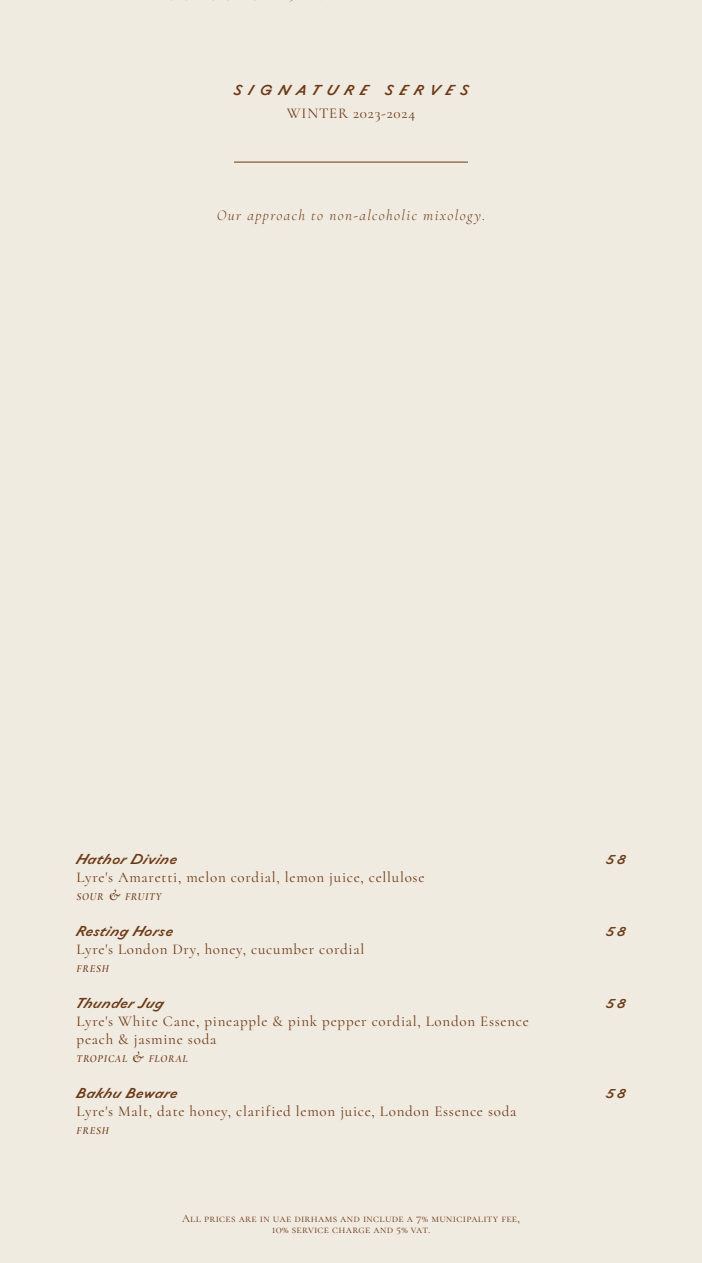
<style>
.page{position:relative;width:702px;height:1263px;background:#f0ebe0}
.page>*{position:absolute;margin:0;border:0;box-sizing:border-box;transform-origin:0 0}
.Ligne3{font:15px "Cormorant";letter-spacing:.05em;color:#6d3813}
.Ligne3-2{font:italic 300 15px "Cormorant Garamond";letter-spacing:.095em;color:#6d3813}
.Ligne3-3{font:italic 13.5px "Ostia Antica";letter-spacing:.05em;color:#6d3813}
.Ligne3-4{font:italic 13.5px "Ostia Antica";letter-spacing:.5em;color:#6d3813}
.Ligne3-5{font:italic 12px "Ostia Antica";letter-spacing:.25em;color:#6d3813}
.Ligne3-6{font:11.25px "Cormorant";letter-spacing:.165em;color:#6d3813}
.Ligne3-7{font:italic 600 10.5px "Cormorant Garamond";letter-spacing:.07em;color:#6d3813}
.s1{font-size:15px}
.s2{font-size:10.35px}
</style>
<div class="page">
<hr style="left:234px;top:162px;width:234px;height:1px;background:#6d3813">
<p class="Ligne3-4" style="left:233px;top:83px;width:236px">SIGNATURE SERVES</p>
<p class="Ligne3" style="left:287px;top:104px;width:130px">WINTER 2023-2024</p>
<p class="Ligne3-2" style="left:217px;top:204px;width:270px">Our approach to non-alcoholic mixology.</p>
<p class="Ligne3-3" style="left:77px;top:852px;width:102px">Hathor Divine</p>
<p class="Ligne3-5" style="left:606px;top:853px;width:21px">58</p>
<p class="Ligne3" style="left:77px;top:868px;width:349px">Lyre's Amaretti, melon cordial, lemon juice, cellulose</p>
<p class="Ligne3-7" style="left:77px;top:891px;width:86px">SOUR <span class="s1">&amp;</span> FRUITY</p>
<p class="Ligne3-3" style="left:77px;top:924px;width:98px">Resting Horse</p>
<p class="Ligne3-5" style="left:606px;top:925px;width:21px">58</p>
<p class="Ligne3" style="left:77px;top:940px;width:289px">Lyre's London Dry, honey, cucumber cordial</p>
<p class="Ligne3-7" style="left:77px;top:963px;width:34px">FRESH</p>
<p class="Ligne3-3" style="left:77px;top:996px;width:88px">Thunder Jug</p>
<p class="Ligne3-5" style="left:606px;top:997px;width:21px">58</p>
<p class="Ligne3" style="left:77px;top:1012px;width:454px">Lyre's White Cane, pineapple &amp; pink pepper cordial, London Essence</p>
<p class="Ligne3" style="left:77px;top:1030px;width:141px">peach &amp; jasmine soda</p>
<p class="Ligne3-7" style="left:77px;top:1053px;width:113px">TROPICAL <span class="s1">&amp;</span> FLO<span class="s2">R</span>AL</p>
<p class="Ligne3-3" style="left:77px;top:1086px;width:102px">Bakhu Beware</p>
<p class="Ligne3-5" style="left:606px;top:1087px;width:21px">58</p>
<p class="Ligne3" style="left:77px;top:1102px;width:441px">Lyre's Malt, date honey, clarified lemon juice, London Essence soda</p>
<p class="Ligne3-7" style="left:77px;top:1125px;width:34px">FRESH</p>
<p class="Ligne3-6" style="left:182px;top:1212px;width:339px">All prices are in uae dirhams and include a 7% municipality fee,</p>
<p class="Ligne3-6" style="left:272px;top:1222px;width:160px">10% service charge and 5% vat.</p>
</div>
